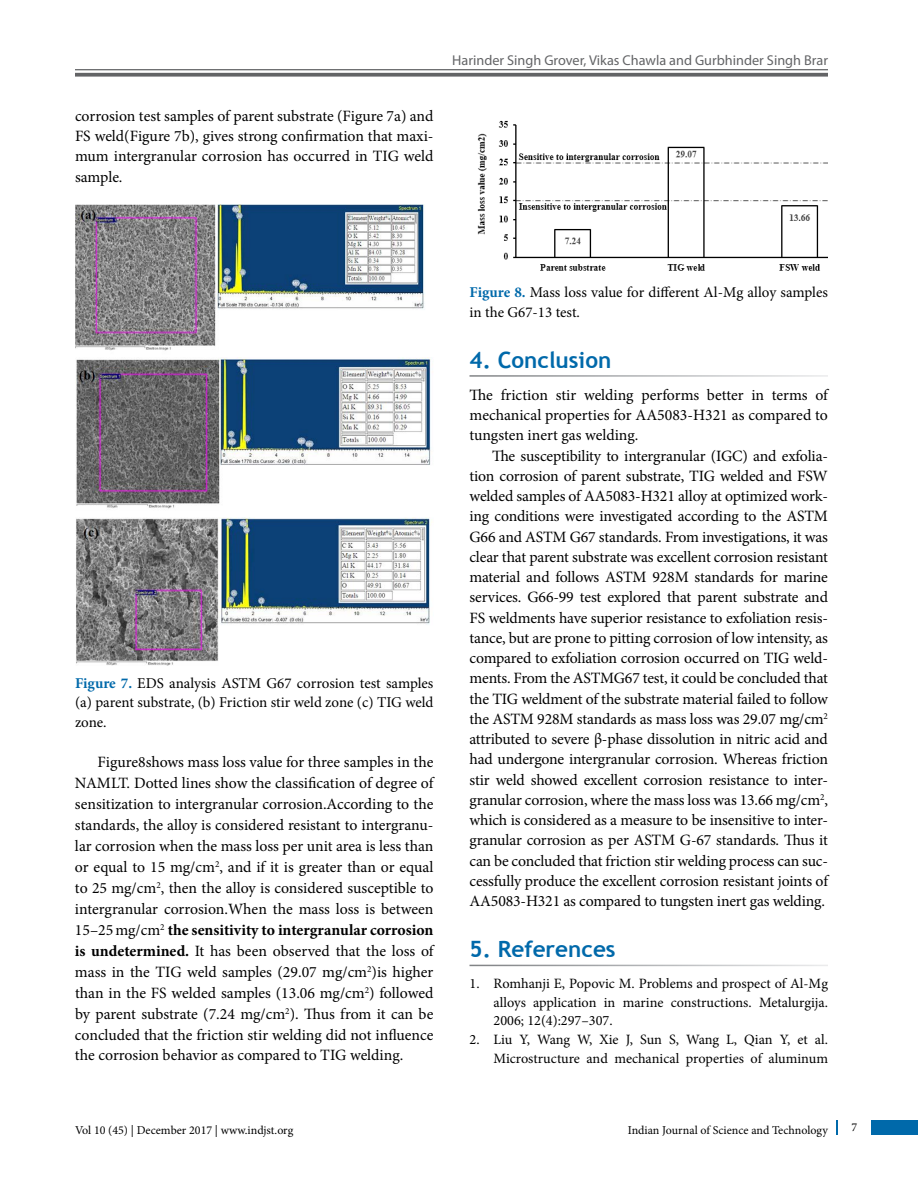
<style>
.page{position:relative;width:918px;height:1188px;background:#fff}
.page>*{position:absolute;margin:0;border:0;box-sizing:border-box;transform-origin:0 0}
.t1{font:700 22.5px "Trebuchet MS";color:#0069aa}
.t2{font:15.75px/20.2px "Minion Pro";letter-spacing:-.005em;color:#000;text-align:justify}
.t3{font:15px/19.5px "Minion Pro";color:#000;text-align:justify}
.t4{font:14.25px/18.8px "Minion Pro";color:#000;text-align:justify}
.t5{font:14.25px "Myriad Pro";color:#636466}
.t6{font:12px "Minion Pro";color:#000}
.s1{font-weight:700;color:#0069aa}
.s2{font-weight:700}
</style>
<div class="page">
<div style="left:872px;top:1120px;width:46px;height:15px;background:#0069aa"></div>
<svg style="left:836px;top:1120px;width:1px;height:15px"></svg>
<hr style="left:75px;top:69px;width:753px;height:1px;background:#636466">
<svg style="left:75px;top:73px;width:753px;height:4px;background:#737375"></svg>
<img style="left:75px;top:205px;width:350px;height:146px">
<img style="left:75px;top:358px;width:356px;height:151px">
<img style="left:76px;top:517px;width:354px;height:149px">
<img style="left:477px;top:120px;width:351px;height:151px">
<p class="t2" style="left:75px;top:106px;width:360px">corrosion test samples of parent substrate (Figure 7a) and FS weld(Figure 7b), gives strong confirmation that maxi&shy;mum intergranular corrosion has occurred in TIG weld sample.</p>
<p class="t5" style="left:452px;top:51px;width:377px">Harinder Singh Grover, Vikas Chawla and Gurbhinder Singh Brar</p>
<p class="t3" style="left:75px;top:673px;width:360px"><span class="s1">Figure 7.</span> EDS analysis ASTM G67 corrosion test samples (a) parent substrate, (b) Friction stir weld zone (c) TIG weld zone.</p>
<p class="t2" style="left:75px;top:752px;width:360px;line-height:20.9px;text-indent:23px">Figure8shows mass loss value for three samples in the NAMLT. Dotted lines show the classification of degree of sensitization to intergranular corrosion.According to the standards, the alloy is considered resistant to intergranu&shy;lar corrosion when the mass loss per unit area is less than or equal to 15 mg/cm<sup>2</sup>, and if it is greater than or equal to 25 mg/cm<sup>2</sup>, then the alloy is considered susceptible to intergranular corrosion.When the mass loss is between 15–25mg/cm<sup>2</sup> <span class="s2">the sensitivity to intergranular corrosion is undetermined.</span> It has been observed that the loss of mass in the TIG weld samples (29.07 mg/cm<sup>2</sup>)is higher than in the FS welded samples (13.06 mg/cm<sup>2</sup>) followed by parent substrate (7.24 mg/cm<sup>2</sup>). Thus from it can be concluded that the friction stir welding did not influence the corrosion behavior as compared to TIG welding.</p>
<p class="t3" style="left:470px;top:283px;width:360px"><span class="s1">Figure 8.</span> Mass loss value for different Al-Mg alloy samples in the G67-13 test.</p>
<h1 class="t1" style="left:470px;top:346px;width:143px">4. Conclusion</h1>
<p class="t2" style="left:470px;top:385px;width:360px">The friction stir welding performs better in terms of mechanical properties for AA5083-H321 as compared to tungsten inert gas welding.</p>
<p class="t2" style="left:469px;top:446px;width:360px;text-indent:23px">The susceptibility to intergranular (IGC) and exfolia&shy;tion corrosion of parent substrate, TIG welded and FSW welded samples of AA5083-H321 alloy at optimized work&shy;ing conditions were investigated according to the ASTM G66 and ASTM G67 standards. From investigations, it was clear that parent substrate was excellent corrosion resistant material and follows ASTM 928M standards for marine services. G66-99 test explored that parent substrate and FS weldments have superior resistance to exfoliation resis&shy;tance, but are prone to pitting corrosion of low intensity, as compared to exfoliation corrosion occurred on TIG weld&shy;ments. From the ASTMG67 test, it could be concluded that the TIG weldment of the substrate material failed to follow the ASTM 928M standards as mass loss was 29.07 mg/cm<sup>2 </sup>attributed to severe β-phase dissolution in nitric acid and had undergone intergranular corrosion. Whereas friction stir weld showed excellent corrosion resistance to inter&shy;granular corrosion, where the mass loss was 13.66 mg/cm<sup>2</sup>, which is considered as a measure to be insensitive to inter&shy;granular corrosion as per ASTM G-67 standards. Thus it can be concluded that friction stir welding process can suc&shy;cessfully produce the excellent corrosion resistant joints of AA5083-H321 as compared to tungsten inert gas welding.</p>
<h1 class="t1" style="left:470px;top:935px;width:148px">5. References</h1>
<p class="t4" style="left:493px;top:974px;width:336px;text-indent:-24px">1. Romhanji E, Popovic M. Problems and prospect of Al-Mg alloys application in marine constructions. Metalurgija.<br>2006; 12(4):297–307.</p>
<p class="t4" style="left:470px;top:1030px;width:360px;text-align:right">2. Liu Y, Wang W, Xie J, Sun S, Wang L, Qian Y, et al.<br>Microstructure and mechanical properties of aluminum</p>
<p class="t6" style="left:75px;top:1123px;width:220px">Vol 10 (45) | December 2017 | www.indjst.org</p>
<p class="t6" style="left:851px;top:1119px;width:7px">7</p>
<p class="t6" style="left:628px;top:1123px;width:202px">Indian Journal of Science and Technology</p>
</div>
